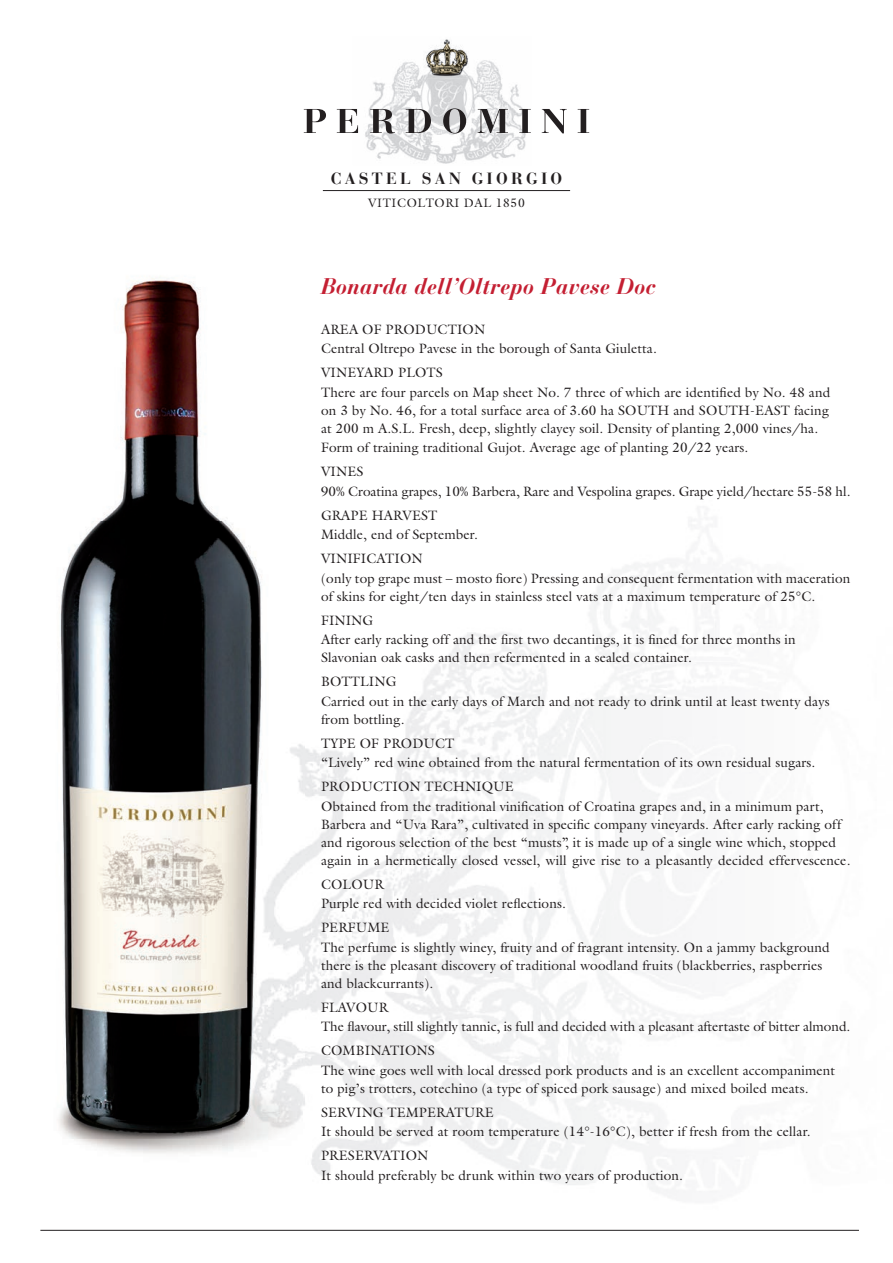
<style>
.page{position:relative;width:893px;height:1263px;background:#fff}
.page>*{position:absolute;margin:0;border:0;box-sizing:border-box;transform-origin:0 0}
.t1{font:italic 700 22.5px "Bauer Bodoni";letter-spacing:.005em;color:#c41f32}
.t2{font:700 16.2px "Bauer Bodoni";letter-spacing:.2em;color:#231f20}
.t3{font:13.5px/19.5px "Acanthus S Si";letter-spacing:.01em;color:#231f20}
.t4{font:12.15px "Acanthus S Si";letter-spacing:.05em;color:#231f20}
</style>
<div class="page">
<hr style="left:40px;top:1230px;width:819px;height:1px;background:#231f20">
<img style="left:92px;top:277px;width:131px;height:245px">
<img style="left:58px;top:522px;width:165px;height:631px">
<img style="left:223px;top:517px;width:81px;height:638px">
<hr style="left:323px;top:190px;width:247px;height:1px;background:#231f20">
<img style="left:358px;top:60px;width:168px;height:104px">
<img style="left:423px;top:39px;width:46px;height:39px">
<img style="left:425px;top:42px;width:41px;height:32px">
<svg style="left:304px;top:109px;width:22px;height:24px"></svg>
<svg style="left:337px;top:109px;width:21px;height:24px"></svg>
<svg style="left:370px;top:109px;width:25px;height:25px"></svg>
<svg style="left:406px;top:109px;width:25px;height:24px"></svg>
<svg style="left:443px;top:108px;width:23px;height:26px"></svg>
<svg style="left:478px;top:109px;width:30px;height:24px"></svg>
<svg style="left:519px;top:109px;width:12px;height:24px"></svg>
<svg style="left:542px;top:109px;width:25px;height:24px"></svg>
<svg style="left:578px;top:109px;width:11px;height:24px"></svg>
<p class="t2" style="left:331px;top:168px;width:233px">CASTEL SAN GIORGIO</p>
<p class="t4" style="left:368px;top:195px;width:158px">VITICOLTORI DAL 1850</p>
<h1 class="t1" style="left:321px;top:272px;width:336px">Bonarda dell’Oltrepo Pavese Doc</h1>
<p class="t3" style="left:321px;top:319px;width:337px">AREA OF PRODUCTION<br>Central Oltrepo Pavese in the borough of Santa Giuletta.</p>
<p class="t3" style="left:321px;top:363px;width:511px">VINEYARD PLOTS<br>There are four parcels on Map sheet No. 7 three of which are identified by No. 48 and</p>
<p class="t3" style="left:321px;top:401px;width:509px;line-height:18px">on 3 by No. 46, for a total surface area of 3.60 ha SOUTH and SOUTH-EAST facing at 200 m A.S.L. Fresh, deep, slightly clayey soil. Density of planting 2,000 vines/ha.</p>
<p class="t3" style="left:321px;top:435px;width:429px;line-height:24px">Form of training traditional Gujot. Average age of planting 20/22 years.<br>VINES</p>
<p class="t3" style="left:321px;top:479px;width:531px;line-height:24px">90% Croatina grapes, 10% Barbera, Rare and Vespolina grapes. Grape yield/hectare 55-58 hl.<br>GRAPE HARVEST</p>
<p class="t3" style="left:321px;top:522px;width:158px;line-height:24px">Middle, end of September.<br>VINIFICATION</p>
<p class="t3" style="left:321px;top:569px;width:531px;line-height:18px">(only top grape must – mosto fiore) Pressing and consequent fermentation with maceration of skins for eight/ten days in stainless steel vats at a maximum temperature of 25°C.</p>
<p class="t3" style="left:321px;top:610px;width:476px">FINING<br>After early racking off and the first two decantings, it is fined for three months in</p>
<p class="t3" style="left:321px;top:645px;width:372px;line-height:24px">Slavonian oak casks and then refermented in a sealed container.<br>BOTTLING</p>
<p class="t3" style="left:321px;top:692px;width:510px;line-height:18px">Carried out in the early days of March and not ready to drink until at least twenty days from bottling.</p>
<p class="t3" style="left:321px;top:733px;width:496px">TYPE OF PRODUCT<br>“Lively” red wine obtained from the natural fermentation of its own residual sugars.</p>
<p class="t3" style="left:321px;top:777px;width:504px">PRODUCTION TECHNIQUE<br>Obtained from the traditional vinification of Croatina grapes and, in a minimum part,</p>
<p class="t3" style="left:321px;top:815px;width:531px;line-height:18px">Barbera and “Uva Rara”, cultivated in specific company vineyards. After early racking off and rigorous selection of the best “musts”, it is made up of a single wine which, stopped again in a hermetically closed vessel, will give rise to a pleasantly decided effervescence.</p>
<p class="t3" style="left:321px;top:874px;width:246px">COLOUR<br>Purple red with decided violet reflections.</p>
<p class="t3" style="left:321px;top:918px;width:510px">PERFUME<br>The perfume is slightly winey, fruity and of fragrant intensity. On a jammy background</p>
<p class="t3" style="left:321px;top:956px;width:503px;line-height:18px">there is the pleasant discovery of traditional woodland fruits (blackberries, raspberries and blackcurrants).</p>
<p class="t3" style="left:321px;top:997px;width:531px">FLAVOUR<br>The flavour, still slightly tannic, is full and decided with a pleasant aftertaste of bitter almond.</p>
<p class="t3" style="left:321px;top:1041px;width:516px">COMBINATIONS<br>The wine goes well with local dressed pork products and is an excellent accompaniment</p>
<p class="t3" style="left:321px;top:1076px;width:489px;line-height:24px">to pig’s trotters, cotechino (a type of spiced pork sausage) and mixed boiled meats.<br>SERVING TEMPERATURE</p>
<p class="t3" style="left:321px;top:1119px;width:491px;line-height:24px">It should be served at room temperature (14°-16°C), better if fresh from the cellar.<br>PRESERVATION</p>
<p class="t3" style="left:321px;top:1165px;width:363px">It should preferably be drunk within two years of production.</p>
</div>
